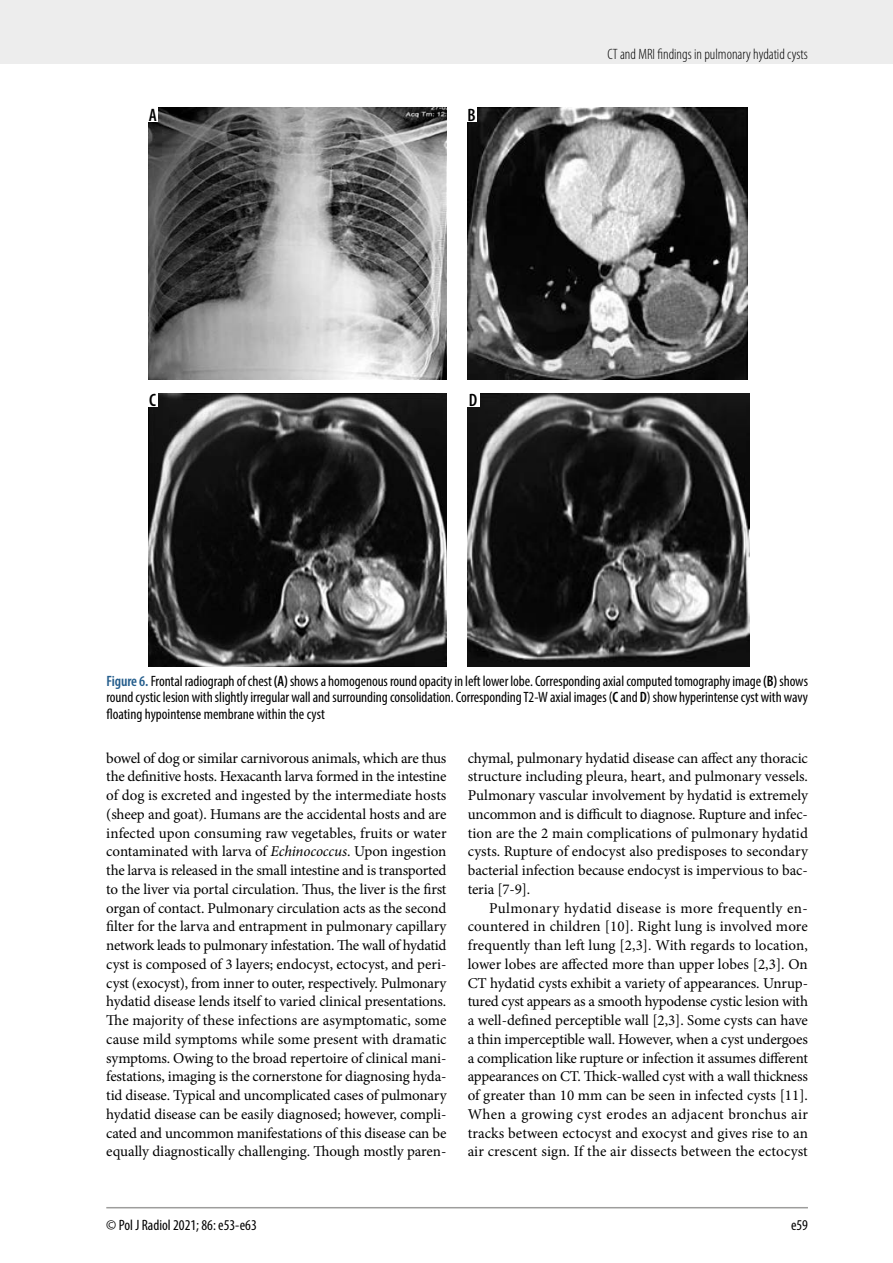
<style>
.page{position:relative;width:893px;height:1263px;background:#fff}
.page>*{position:absolute;margin:0;border:0;box-sizing:border-box;transform-origin:0 0}
.t1{font:600 condensed 18px "Myriad Pro";color:#000}
.t2{font:15px/18.8px "Minion Pro";letter-spacing:-.005em;color:#000;text-align:justify}
.t3{font:condensed 15px/16.5px "Myriad Pro";color:#000;text-align:justify}
.t4{font:300 condensed 15px "Myriad Pro";color:#000}
.s1{font-weight:600;color:#245d8c}
.s2{font-weight:600}
.s3{font-style:italic}
</style>
<div class="page">
<div style="left:0;top:0;width:893px;height:64px;background:#ededed"></div>
<hr style="left:106px;top:1207px;width:702px;height:1px;background:#9d9d9c">
<img style="left:149px;top:107px;width:298px;height:273px">
<img style="left:149px;top:393px;width:298px;height:273px">
<img style="left:468px;top:107px;width:280px;height:273px">
<img style="left:468px;top:393px;width:281px;height:273px">
<div style="left:148px;top:106px;width:10px;height:16px;background:#fff"></div>
<div style="left:148px;top:392px;width:10px;height:15px;background:#fff"></div>
<div style="left:467px;top:106px;width:10px;height:16px;background:#fff"></div>
<div style="left:467px;top:392px;width:13px;height:15px;background:#fff"></div>
<p class="t1" style="left:149px;top:104px;width:10px">A</p>
<p class="t1" style="left:149px;top:389px;width:8px">C</p>
<p class="t1" style="left:468px;top:104px;width:10px">B</p>
<p class="t1" style="left:469px;top:389px;width:10px">D</p>
<p class="t4" style="left:607px;top:45px;width:202px">CT and MRI findings in pulmonary hydatid cysts</p>
<p class="t3" style="left:106px;top:672px;width:703px"><span class="s1">Figure 6.</span> Frontal radiograph of chest <span class="s2">(A)</span> shows a homogenous round opacity in left lower lobe. Corresponding axial computed tomography image <span class="s2">(B)</span> shows round cystic lesion with slightly irregular wall and surrounding consolidation. Corresponding T2-W axial images (<span class="s2">C</span> and <span class="s2">D</span>) show hyperintense cyst with wavy floating hypointense membrane within the cyst</p>
<p class="t2" style="left:106px;top:748px;width:342px">bowel of dog or similar carnivorous animals, which are thus the definitive hosts. Hexacanth larva formed in the intestine of dog is excreted and ingested by the intermediate hosts (sheep and goat). Humans are the accidental hosts and are infected upon consuming raw vegetables, fruits or water contaminated with larva of <span class="s3">Echinococcus</span>. Upon ingestion the larva is released in the small intestine and is transported to the liver via portal circulation. Thus, the liver is the first organ of contact. Pulmonary circulation acts as the second filter for the larva and entrapment in pulmonary capillary network leads to pulmonary infestation. The wall of hydatid cyst is composed of 3 layers; endocyst, ectocyst, and peri&shy;cyst (exocyst), from inner to outer, respectively. Pulmonary hydatid disease lends itself to varied clinical presentations.<br>The majority of these infections are asymptomatic, some cause mild symptoms while some present with dramatic symptoms. Owing to the broad repertoire of clinical mani&shy;festations, imaging is the cornerstone for diagnosing hyda&shy;tid disease. Typical and uncomplicated cases of pulmonary hydatid disease can be easily diagnosed; however, compli&shy;cated and uncommon manifestations of this disease can be equally diagnostically challenging. Though mostly paren-</p>
<p class="t2" style="left:468px;top:748px;width:342px">chymal, pulmonary hydatid disease can affect any thoracic structure including pleura, heart, and pulmonary vessels.<br>Pulmonary vascular involvement by hydatid is extremely uncommon and is difficult to diagnose. Rupture and infec&shy;tion are the 2 main complications of pulmonary hydatid cysts. Rupture of endocyst also predisposes to secondary bacterial infection because endocyst is impervious to bac&shy;teria [7-9].</p>
<p class="t2" style="left:468px;top:898px;width:342px;text-indent:21px">Pulmonary hydatid disease is more frequently en&shy;countered in children [10]. Right lung is involved more frequently than left lung [2,3]. With regards to location, lower lobes are affected more than upper lobes [2,3]. On CT hydatid cysts exhibit a variety of appearances. Unrup&shy;tured cyst appears as a smooth hypodense cystic lesion with a well-defined perceptible wall [2,3]. Some cysts can have a thin imperceptible wall. However, when a cyst undergoes a complication like rupture or infection it assumes different appearances on CT. Thick-walled cyst with a wall thickness of greater than 10 mm can be seen in infected cysts [11].<br>When a growing cyst erodes an adjacent bronchus air tracks between ectocyst and exocyst and gives rise to an air crescent sign. If the air dissects between the ectocyst</p>
<p class="t3" style="left:106px;top:1216px;width:152px">© Pol J Radiol 2021; 86: e53-e63</p>
<p class="t3" style="left:791px;top:1216px;width:18px">e59</p>
</div>
